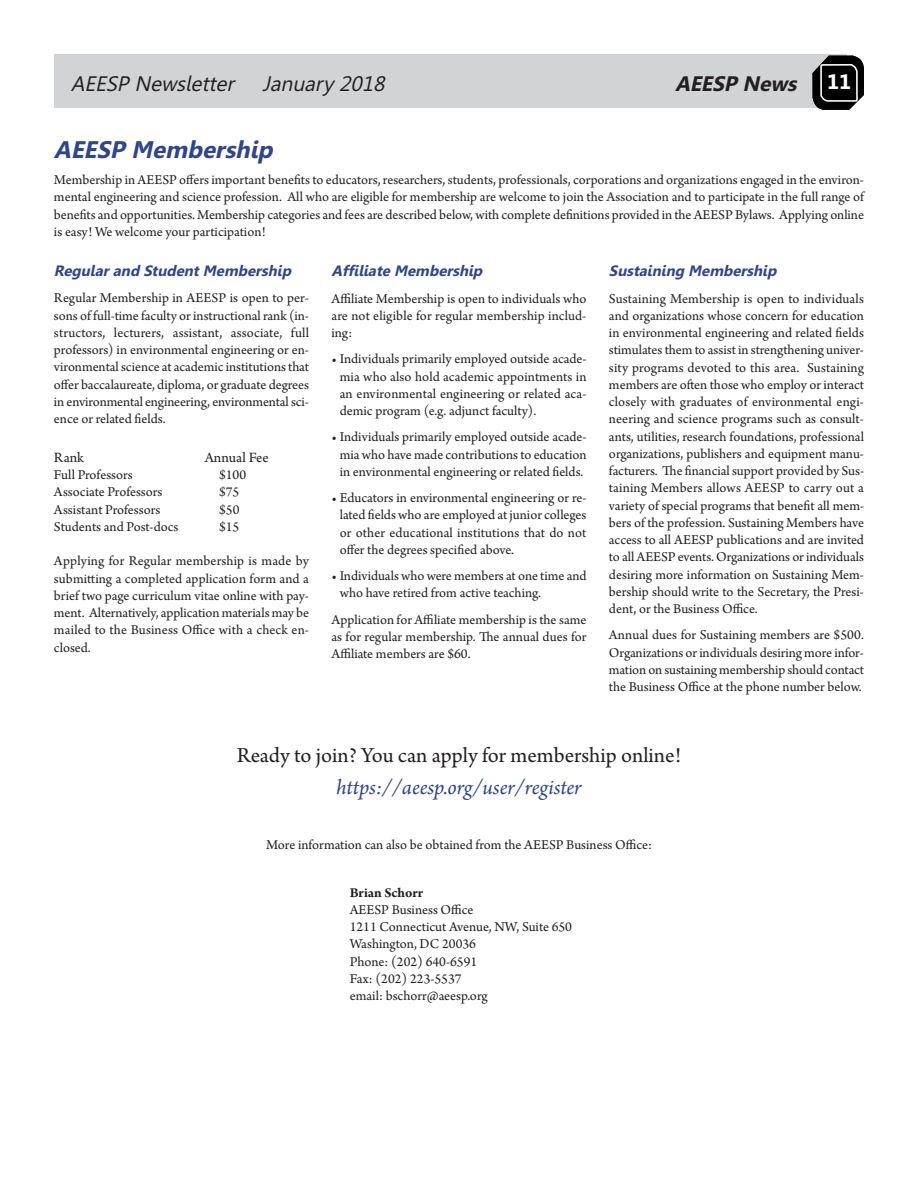
<style>
.page{position:relative;width:918px;height:1188px;background:#fff}
.page>*{position:absolute;margin:0;border:0;box-sizing:border-box;transform-origin:0 0}
.t1{font:italic 700 24px "Leelawadee";color:#2f458c}
.t2{font:22.5px "Arno Pro";color:#231f20}
.t3{font:italic 22.5px "Arno Pro";color:#2f458c}
.t4{font:italic 21px "Leelawadee";color:#231f20}
.t5{font:italic 700 21px "Leelawadee";color:#231f20}
.t6{font:700 21px "Leelawadee";color:#fff}
.t7{font:italic 700 15px "Leelawadee";color:#2f458c}
.t8{font:15px "Arno Pro";color:#231f20}
.t9{font:14.25px/17.2px "Arno Pro";color:#231f20;text-align:justify}
.t10{font:700 14.25px "Arno Pro";color:#231f20}
</style>
<div class="page">
<div style="left:54px;top:54px;width:793px;height:54px;background:#d1d3d4"></div>
<svg style="left:813px;top:56px;width:51px;height:54px"></svg>
<h3 class="t4" style="left:71px;top:75px;width:319px">AEESP Newsletter January 2018</h3>
<h3 class="t5" style="left:675px;top:75px;width:127px">AEESP News</h3>
<h3 class="t6" style="left:827px;top:73px;width:26px">11</h3>
<h1 class="t1" style="left:54px;top:140px;width:225px">AEESP Membership</h1>
<p class="t9" style="left:54px;top:173px;width:812px">Membership in AEESP offers important benefits to educators, researchers, students, professionals, corporations and organizations engaged in the environ&shy;mental engineering and science profession. All who are eligible for membership are welcome to join the Association and to participate in the full range of benefits and opportunities. Membership categories and fees are described below, with complete definitions provided in the AEESP Bylaws. Applying online is easy! We welcome your participation!</p>
<p class="t7" style="left:54px;top:265px;width:242px">Regular and Student Membership</p>
<p class="t9" style="left:54px;top:291px;width:257px">Regular Membership in AEESP is open to per&shy;sons of full-time faculty or instructional rank (in&shy;structors, lecturers, assistant, associate, full professors) in environmental engineering or en&shy;vironmental science at academic institutions that offer baccalaureate, diploma, or graduate degrees in environmental engineering, environmental sci&shy;ence or related fields.</p>
<p class="t8" style="left:54px;top:452px;width:31px">Rank</p>
<p class="t8" style="left:205px;top:452px;width:65px">Annual Fee</p>
<p class="t9" style="left:54px;top:468px;width:80px">Full Professors</p>
<p class="t9" style="left:219px;top:468px;width:29px">$100</p>
<p class="t9" style="left:54px;top:485px;width:110px">Associate Professors</p>
<p class="t9" style="left:219px;top:485px;width:22px">$75</p>
<p class="t9" style="left:54px;top:502px;width:108px">Assistant Professors</p>
<p class="t9" style="left:219px;top:502px;width:22px">$50</p>
<p class="t9" style="left:54px;top:519px;width:126px">Students and Post-docs</p>
<p class="t9" style="left:219px;top:519px;width:22px">$15</p>
<p class="t9" style="left:54px;top:554px;width:257px">Applying for Regular membership is made by submitting a completed application form and a brief two page curriculum vitae online with pay&shy;ment. Alternatively, application materials may be mailed to the Business Office with a check en&shy;closed.</p>
<p class="t7" style="left:331px;top:265px;width:155px">Affiliate Membership</p>
<p class="t9" style="left:331px;top:291px;width:256px">Affiliate Membership is open to individuals who are not eligible for regular membership includ&shy;ing:</p>
<p class="t9" style="left:340px;top:352px;width:248px;text-indent:-8px">• Individuals primarily employed outside acade&shy;mia who also hold academic appointments in an environmental engineering or related aca&shy;demic program (e.g. adjunct faculty).</p>
<p class="t9" style="left:331px;top:430px;width:257px;text-align:center">• Individuals primarily employed outside acade&shy;mia who have made contributions to education in environmental engineering or related fields.</p>
<p class="t9" style="left:340px;top:491px;width:248px;text-indent:-8px">• Educators in environmental engineering or re&shy;lated fields who are employed at junior colleges or other educational institutions that do not offer the degrees specified above.</p>
<p class="t9" style="left:340px;top:569px;width:248px;text-indent:-8px">• Individuals who were members at one time and who have retired from active teaching.</p>
<p class="t9" style="left:331px;top:612px;width:257px">Application for Affiliate membership is the same as for regular membership. The annual dues for Affiliate members are $60.</p>
<p class="t7" style="left:609px;top:265px;width:172px">Sustaining Membership</p>
<p class="t9" style="left:609px;top:291px;width:257px">Sustaining Membership is open to individuals and organizations whose concern for education in environmental engineering and related fields stimulates them to assist in strengthening univer&shy;sity programs devoted to this area. Sustaining members are often those who employ or interact closely with graduates of environmental engi&shy;neering and science programs such as consult&shy;ants, utilities, research foundations, professional organizations, publishers and equipment manu&shy;facturers. The financial support provided by Sus&shy;taining Members allows AEESP to carry out a variety of special programs that benefit all mem&shy;bers of the profession. Sustaining Members have access to all AEESP publications and are invited to all AEESP events. Organizations or individuals desiring more information on Sustaining Mem&shy;bership should write to the Secretary, the Presi&shy;dent, or the Business Office.</p>
<p class="t9" style="left:609px;top:628px;width:257px">Annual dues for Sustaining members are $500.<br>Organizations or individuals desiring more infor&shy;mation on sustaining membership should contact the Business Office at the phone number below.</p>
<h2 class="t2" style="left:237px;top:746px;width:446px">Ready to join? You can apply for membership online!</h2>
<h2 class="t3" style="left:336px;top:779px;width:247px">https://aeesp.org/user/register</h2>
<p class="t9" style="left:266px;top:837px;width:387px">More information can also be obtained from the AEESP Business Office:</p>
<p class="t10" style="left:350px;top:887px;width:75px">Brian Schorr</p>
<p class="t9" style="left:350px;top:902px;width:224px;text-align:left">AEESP Business Office<br>1211 Connecticut Avenue, NW, Suite 650<br>Washington, DC 20036<br>Phone: (202) 640-6591<br>Fax: (202) 223-5537<br>email: bschorr@aeesp.org</p>
</div>
